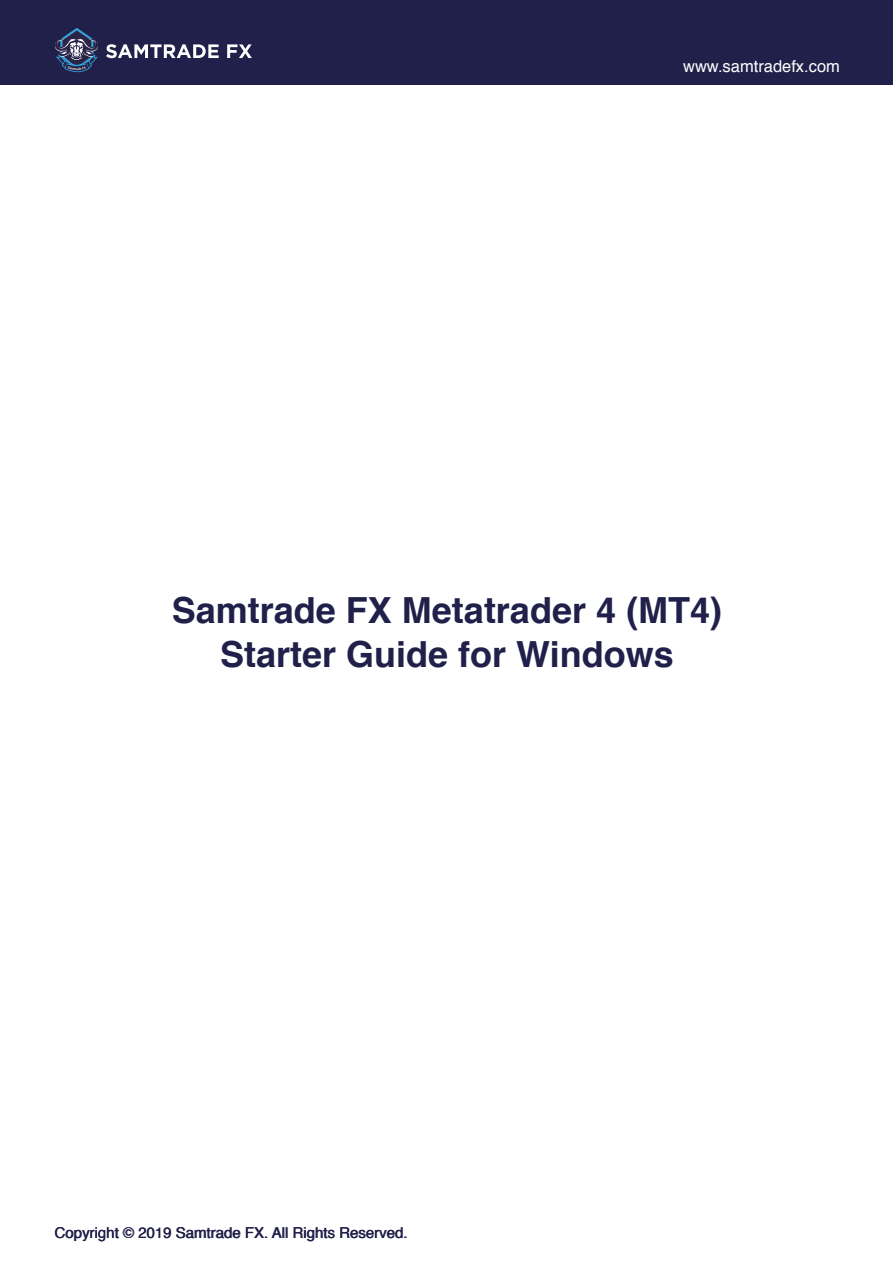
<style>
.page{position:relative;width:893px;height:1263px;background:#fff}
.page>*{position:absolute;margin:0;border:0;box-sizing:border-box;transform-origin:0 0}
.t1{font:700 36px/43.2px "Helvetica";color:#21204a;text-align:center}
.t2{font:16.5px "Helvetica";color:#fff}
.t3{font:15px "Helvetica";color:#21204a}
</style>
<div class="page">
<div style="left:0;top:0;width:893px;height:85px;background:#21204a"></div>
<svg style="left:55px;top:28px;width:43px;height:45px"></svg>
<svg style="left:106px;top:44px;width:113px;height:14px"></svg>
<svg style="left:227px;top:44px;width:25px;height:14px"></svg>
<p class="t2" style="left:683px;top:54px;width:158px">www.samtradefx.com</p>
<p class="t1" style="left:172px;top:590px;width:552px">Samtrade FX Metatrader 4 (MT4)<br>Starter Guide for Windows</p>
<p class="t3" style="left:55px;top:1221px;width:354px">Copyright © 2019 Samtrade FX. All Rights Reserved.</p>
</div>
